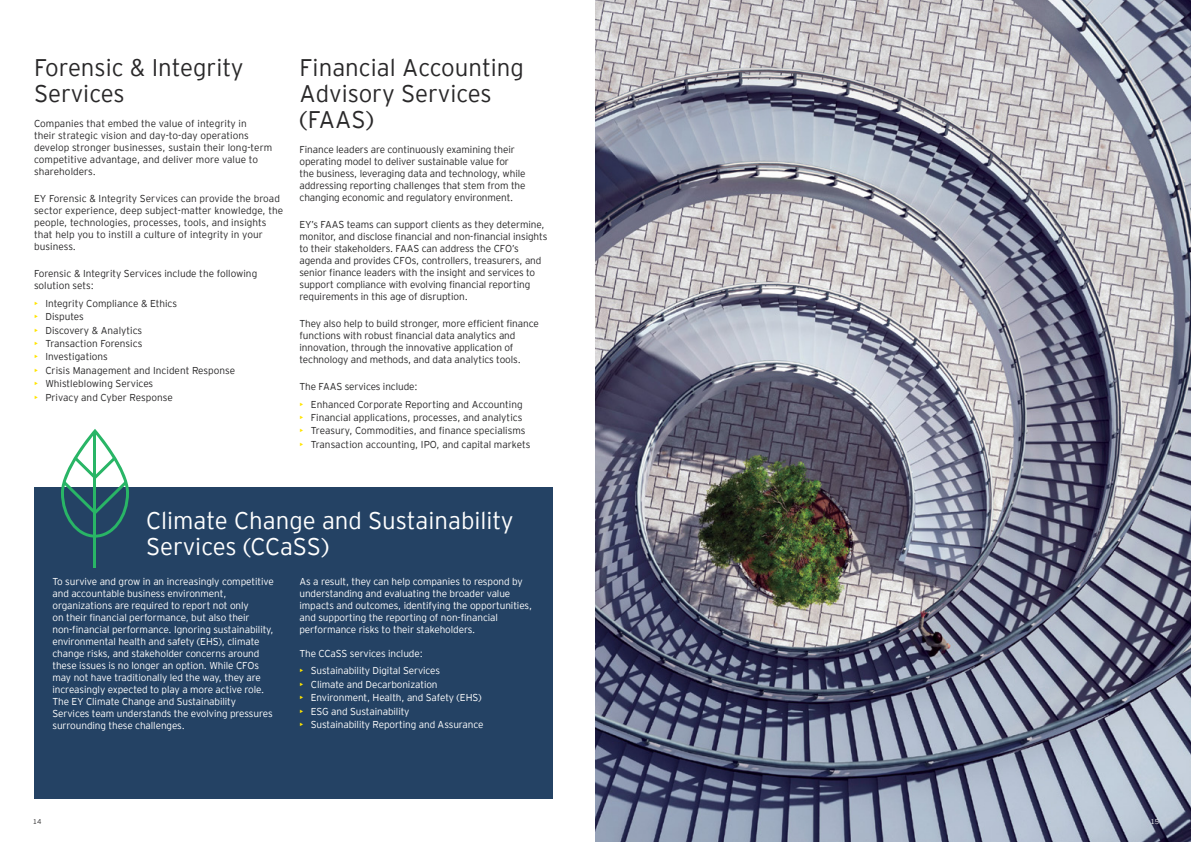
<style>
.page{position:relative;width:1191px;height:842px;background:#fff}
.page>*{position:absolute;margin:0;border:0;box-sizing:border-box;transform-origin:0 0}
.t1{font:300 24px/26px "EY Interstate";color:#292829}
.t2{font:300 24px/26px "EY Interstate";color:#fff}
.t3{font:300 10px/12px "EY Interstate";letter-spacing:-.01em;color:#292829}
.t4{font:300 10px/12px "EY Interstate";letter-spacing:-.01em;color:#fff}
.t5{font:300 7px "EY Interstate";color:#292829}
.t6{font:300 7px "EY Interstate";color:#fff}
.s1{color:#ffe400}
</style>
<div class="page">
<div style="left:34px;top:487px;width:519px;height:312px;background:#244264"></div>
<img style="left:595px;top:0;width:596px;height:842px">
<hr style="left:93px;top:433px;width:3px;height:134px;background:#29b566">
<svg style="left:61px;top:429px;width:68px;height:109px"></svg>
<h1 class="t1" style="left:34px;top:53px;width:211px">Forensic &amp; Integrity<br>Services</h1>
<p class="t3" style="left:34px;top:117px;width:240px">Companies that embed the value of integrity in<br>their strategic vision and day-to-day operations develop stronger businesses, sustain their long-term competitive advantage, and deliver more value to shareholders.</p>
<p class="t3" style="left:34px;top:192px;width:251px">EY Forensic &amp; Integrity Services can provide the broad sector experience, deep subject-matter knowledge, the people, technologies, processes, tools, and insights that help you to instill a culture of integrity in your business.</p>
<p class="t3" style="left:34px;top:267px;width:225px">Forensic &amp; Integrity Services include the following solution sets:</p>
<p class="t3" style="left:34px;top:297px;width:145px"><span class="s1">•</span> Integrity Compliance &amp; Ethics</p>
<p class="t3" style="left:34px;top:310px;width:51px"><span class="s1">•</span> Disputes</p>
<p class="t3" style="left:34px;top:323px;width:110px"><span class="s1">•</span> Discovery &amp; Analytics</p>
<p class="t3" style="left:34px;top:337px;width:110px"><span class="s1">•</span> Transaction Forensics</p>
<p class="t3" style="left:34px;top:350px;width:75px"><span class="s1">•</span> Investigations</p>
<p class="t3" style="left:34px;top:364px;width:203px"><span class="s1">•</span> Crisis Management and Incident Response</p>
<p class="t3" style="left:34px;top:377px;width:121px"><span class="s1">•</span> Whistleblowing Services</p>
<p class="t3" style="left:34px;top:390px;width:140px"><span class="s1">•</span> Privacy and Cyber Response</p>
<h1 class="t1" style="left:299px;top:53px;width:226px">Financial Accounting<br>Advisory Services (FAAS)</h1>
<p class="t3" style="left:299px;top:143px;width:228px">Finance leaders are continuously examining their operating model to deliver sustainable value for the business, leveraging data and technology, while addressing reporting challenges that stem from the changing economic and regulatory environment.</p>
<p class="t3" style="left:299px;top:218px;width:249px">EY’s FAAS teams can support clients as they determine, monitor, and disclose financial and non-financial insights to their stakeholders. FAAS can address the CFO’s agenda and provides CFOs, controllers, treasurers, and senior finance leaders with the insight and services to support compliance with evolving financial reporting requirements in this age of disruption.</p>
<p class="t3" style="left:299px;top:317px;width:241px">They also help to build stronger, more efficient finance functions with robust financial data analytics and innovation, through the innovative application of technology and methods, and data analytics tools.</p>
<p class="t3" style="left:299px;top:380px;width:120px">The FAAS services include:</p>
<p class="t3" style="left:299px;top:397px;width:225px"><span class="s1">•</span> Enhanced Corporate Reporting and Accounting</p>
<p class="t3" style="left:299px;top:411px;width:224px"><span class="s1">•</span> Financial applications, processes, and analytics</p>
<p class="t3" style="left:299px;top:424px;width:228px"><span class="s1">•</span> Treasury, Commodities, and finance specialisms</p>
<p class="t3" style="left:299px;top:438px;width:232px"><span class="s1">•</span> Transaction accounting, IPO, and capital markets</p>
<h1 class="t2" style="left:146px;top:506px;width:369px">Climate Change and Sustainability<br>Services (CCaSS)</h1>
<p class="t4" style="left:52px;top:575px;width:223px">To survive and grow in an increasingly competitive and accountable business environment, organizations are required to report not only<br>on their financial performance, but also their non-financial performance. Ignoring sustainability, environmental health and safety (EHS), climate change risks, and stakeholder concerns around these issues is no longer an option. While CFOs may not have traditionally led the way, they are increasingly expected to play a more active role.<br>The EY Climate Change and Sustainability Services team understands the evolving pressures surrounding these challenges.</p>
<p class="t4" style="left:299px;top:575px;width:234px">As a result, they can help companies to respond by understanding and evaluating the broader value impacts and outcomes, identifying the opportunities, and supporting the reporting of non-financial performance risks to their stakeholders.</p>
<p class="t4" style="left:299px;top:647px;width:125px">The CCaSS services include:</p>
<p class="t4" style="left:299px;top:664px;width:142px"><span class="s1">•</span> Sustainability Digital Services</p>
<p class="t4" style="left:299px;top:678px;width:140px"><span class="s1">•</span> Climate and Decarbonization</p>
<p class="t4" style="left:299px;top:691px;width:184px"><span class="s1">•</span> Environment, Health, and Safety (EHS)</p>
<p class="t4" style="left:299px;top:705px;width:111px"><span class="s1">•</span> ESG and Sustainability</p>
<p class="t4" style="left:299px;top:718px;width:185px"><span class="s1">•</span> Sustainability Reporting and Assurance</p>
<p class="t5" style="left:33px;top:817px;width:10px">14</p>
<p class="t6" style="left:1150px;top:817px;width:10px">15</p>
</div>
